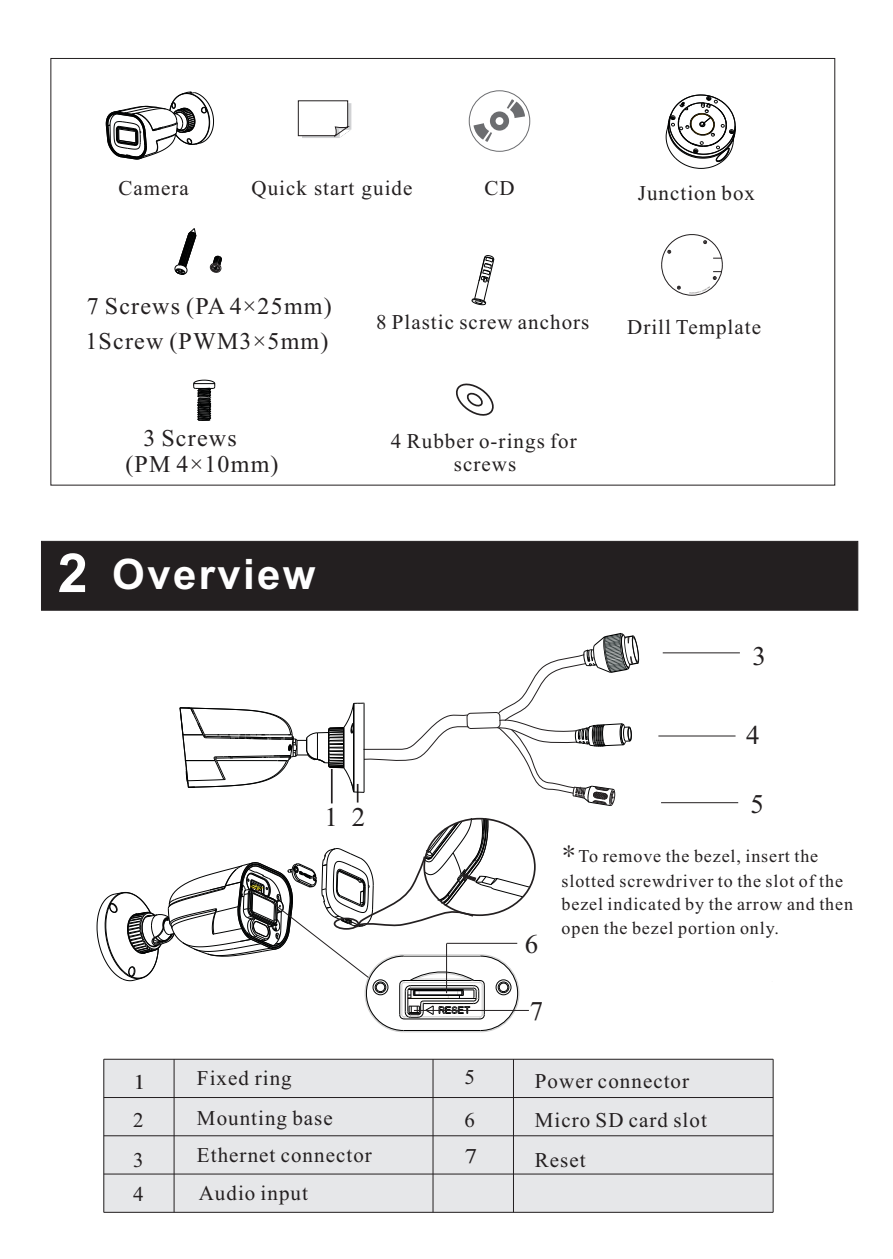
<style>
.page{position:relative;width:893px;height:1259px;background:#fff}
.page>*{position:absolute;margin:0;border:0;box-sizing:border-box;transform-origin:0 0}
.t1{font:700 42px "Arial";letter-spacing:-.255em;color:#fff}
.t2{font:27px "Times New Roman";color:#231f20}
.t3{font:24px/34.8px "Times New Roman";letter-spacing:.05em;color:#231f20}
.t4{font:21px/23.4px "Times New Roman";letter-spacing:.05em;color:#231f20;text-align:center}
.t5{font:21px "Times New Roman";letter-spacing:.05em;color:#231f20;scale:1.22 1}
.t6{font:18px/24px "Times New Roman";letter-spacing:.05em;color:#231f20}
.s1{font-size:54px}
.s2{font-family:"Batang";font-size:30px}
</style>
<div class="page">
<svg style="left:298px;top:100px;width:53px;height:38px"></svg>
<div style="left:469px;top:90px;width:61px;height:62px;border:1px solid #6c6d70;border-radius:50%"></div>
<div style="left:490px;top:111px;width:19px;height:20px;background:#6c6d70;border-radius:50%"></div>
<div style="left:496px;top:117px;width:7px;height:8px;background:#fff;border-radius:50%"></div>
<svg style="left:507px;top:99px;width:18px;height:19px"></svg>
<svg style="left:473px;top:123px;width:19px;height:19px"></svg>
<svg style="left:665px;top:94px;width:71px;height:75px"></svg>
<svg style="left:174px;top:228px;width:23px;height:47px"></svg>
<svg style="left:210px;top:255px;width:12px;height:18px"></svg>
<div style="left:211px;top:265px;width:8px;height:6px;border:1px solid #231f20;border-radius:50%"></div>
<svg style="left:471px;top:255px;width:23px;height:50px"></svg>
<svg style="left:193px;top:379px;width:22px;height:42px"></svg>
<svg style="left:456px;top:383px;width:38px;height:33px"></svg>
<div style="left:41px;top:541px;width:817px;height:70px;background:#231f20"></div>
<hr style="left:331px;top:769px;width:2px;height:34px;background:#231f20">
<hr style="left:663px;top:652px;width:77px;height:1px;background:#231f20">
<hr style="left:658px;top:735px;width:77px;height:1px;background:#231f20">
<hr style="left:661px;top:802px;width:77px;height:1px;background:#231f20">
<div style="left:467px;top:712px;width:33px;height:17px;border:1px solid #231f20;border-radius:4px"></div>
<svg style="left:497px;top:633px;width:143px;height:173px"></svg>
<div style="left:104px;top:1059px;width:669px;height:153px;background:#e6e7e9"></div>
<hr style="left:103px;top:1059px;width:1px;height:153px;background:#231f20">
<hr style="left:174px;top:1059px;width:1px;height:153px;background:#231f20">
<hr style="left:432px;top:1059px;width:1px;height:153px;background:#231f20">
<hr style="left:513px;top:1059px;width:1px;height:153px;background:#231f20">
<hr style="left:773px;top:1059px;width:1px;height:153px;background:#231f20">
<hr style="left:104px;top:1211px;width:669px;height:1px;background:#231f20">
<hr style="left:104px;top:1173px;width:669px;height:1px;background:#231f20">
<hr style="left:104px;top:1135px;width:669px;height:1px;background:#231f20">
<hr style="left:104px;top:1097px;width:669px;height:1px;background:#231f20">
<hr style="left:104px;top:1058px;width:669px;height:1px;background:#231f20">
<svg style="left:661px;top:234px;width:62px;height:62px"></svg>
<svg style="left:179px;top:702px;width:290px;height:100px"></svg>
<svg style="left:106px;top:91px;width:108px;height:69px"></svg>
<svg style="left:96px;top:817px;width:435px;height:215px"></svg>
<p class="t4" style="left:118px;top:178px;width:72px">Camera</p>
<p class="t4" style="left:251px;top:178px;width:162px">Quick start guide</p>
<p class="t4" style="left:484px;top:178px;width:32px">CD</p>
<p class="t4" style="left:638px;top:183px;width:119px">Junction box</p>
<p class="t3" style="left:85px;top:291px;width:248px">7 Screws (PA 4×25mm)<br>1Screw (PWM3×5mm)</p>
<p class="t4" style="left:376px;top:312px;width:215px">8 Plastic screw anchors</p>
<p class="t3" style="left:125px;top:426px;width:155px;line-height:26.7px;text-indent:18px">3 Screws (PM 4×10mm)</p>
<p class="t4" style="left:391px;top:431px;width:187px">4 Rubber o-rings for screws</p>
<h1 class="t1" style="left:47px;top:558px;width:270px"><span class="s1">32</span> OOvveer rvvi ieeww</h1>
<p class="t2" style="left:325px;top:807px;width:42px">1 2</p>
<p class="t4" style="left:627px;top:317px;width:135px">Drill Template</p>
<p class="t2" style="left:752px;top:646px;width:15px">3</p>
<p class="t2" style="left:746px;top:725px;width:15px">4</p>
<p class="t2" style="left:750px;top:794px;width:15px">5</p>
<p class="t2" style="left:525px;top:934px;width:15px">6</p>
<p class="t6" style="left:562px;top:846px;width:293px"><span class="s2">*</span>To remove the bezel, insert the slotted screwdriver to the slot of the bezel indicated by the arrow and then open the bezel portion only.</p>
<p class="t2" style="left:530px;top:1001px;width:15px">7</p>
<p class="t5" style="left:133px;top:1074px;width:12px">1</p>
<p class="t4" style="left:197px;top:1068px;width:96px">Fixed ring</p>
<p class="t4" style="left:464px;top:1067px;width:12px">5</p>
<p class="t4" style="left:535px;top:1071px;width:156px">Power connector</p>
<p class="t4" style="left:133px;top:1102px;width:12px;line-height:39px;text-align:left">2<br>3</p>
<p class="t4" style="left:197px;top:1108px;width:137px">Mounting base</p>
<p class="t4" style="left:197px;top:1145px;width:176px">Ethernet connector</p>
<p class="t4" style="left:464px;top:1110px;width:12px">6</p>
<p class="t5" style="left:464px;top:1148px;width:12px">7</p>
<p class="t4" style="left:535px;top:1110px;width:173px">Micro SD card slot</p>
<p class="t4" style="left:535px;top:1150px;width:52px">Reset</p>
<p class="t4" style="left:133px;top:1184px;width:12px">4</p>
<p class="t4" style="left:199px;top:1183px;width:111px">Audio input</p>
</div>
